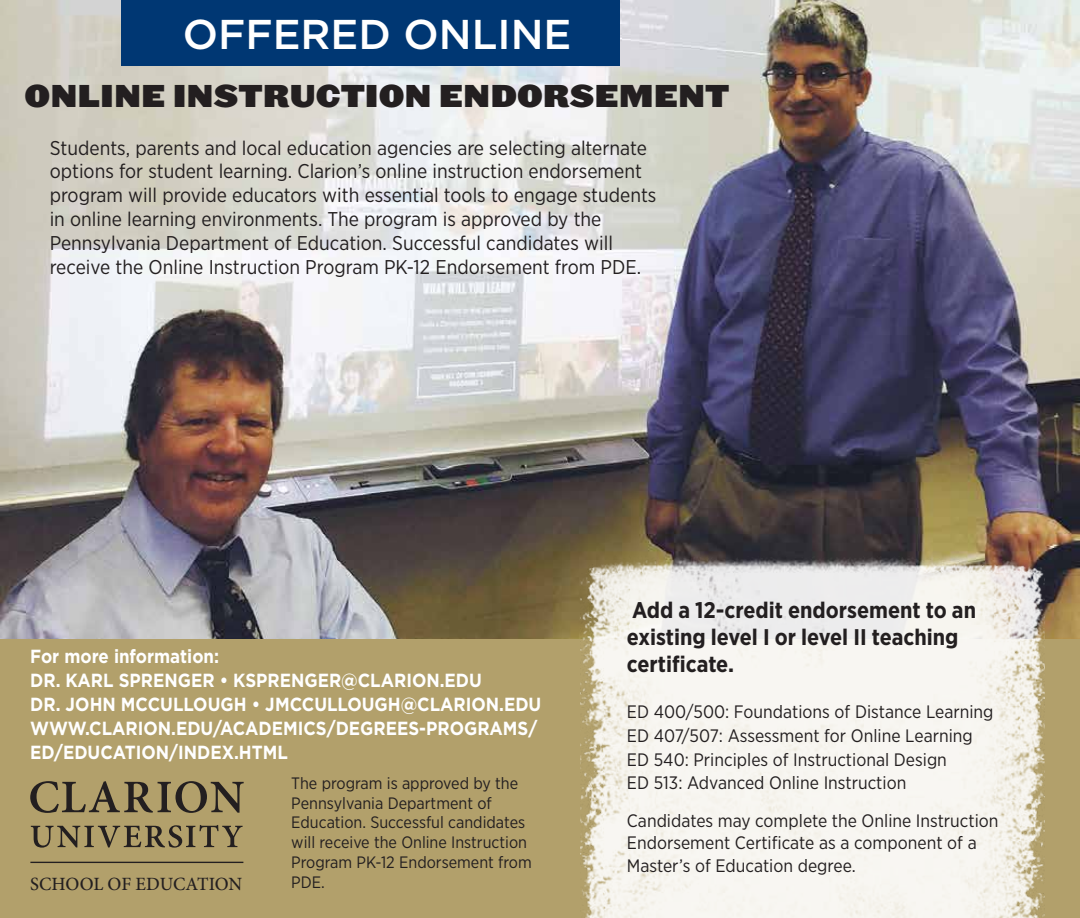
<style>
.page{position:relative;width:1080px;height:918px;background:#fff}
.page>*{position:absolute;margin:0;border:0;box-sizing:border-box;transform-origin:0 0}
.t1{font:500 41.55px "Gotham";color:#fff}
.t2{font:900 30px "Leviathan";color:#231f20}
.t3{font:700 22.65px/27.2px "Gotham Narrow";color:#231f20}
.t4{font:19.95px/23.9px "Gotham Narrow";color:#231f20}
.t5{font:700 18.9px/24.2px "Gotham";color:#fff;scale:.89 1}
.t6{font:500 18.75px "Minion Pro";color:#231f20}
.t7{font:18px/23.9px "Gotham Narrow";color:#231f20}
.t8{font:16.5px/19.8px "Gotham Narrow";color:#231f20}
</style>
<div class="page">
<div style="left:0;top:638px;width:1080px;height:280px;background:#b2a06b"></div>
<img style="left:0;top:0;width:1080px;height:638px">
<img style="left:581px;top:550px;width:464px;height:368px">
<hr style="left:30px;top:862px;width:213px;height:1px;background:#231f20">
<svg style="left:30px;top:781px;width:214px;height:32px"></svg>
<svg style="left:31px;top:825px;width:212px;height:23px"></svg>
<div style="left:121px;top:0;width:499px;height:66px;background:#003773"></div>
<h1 class="t1" style="left:183px;top:7px;width:390px">OFFERED ONLINE</h1>
<h2 class="t2" style="left:25px;top:71px;width:706px">ONLINE INSTRUCTION ENDORSEMENT</h2>
<p class="t4" style="left:50px;top:135px;width:608px">Students, parents and local education agencies are selecting alternate options for student learning. Clarion’s online instruction endorsement program will provide educators with essential tools to engage students in online learning environments. The program is approved by the Pennsylvania Department of Education. Successful candidates will receive the Online Instruction Program PK-12 Endorsement from PDE.</p>
<p class="t5" style="left:30px;top:644px;width:576px">FOR MORE INFORMATION:<br>DR. KARL SPRENGER • KSPRENGER@CLARION.EDU<br>DR. JOHN MCCULLOUGH • JMCCULLOUGH@CLARION.EDU WWW.CLARION.EDU/ACADEM ICS/DEGREES-PROGRAMS/ ED/EDUCATION/INDEX.HTM L</p>
<p class="t8" style="left:291px;top:773px;width:242px">The program is approved by the<br>Pennsylvania Department of<br>Education. Successful candidates will receive the Online Instruction<br>Program PK-12 Endorsement from</p>
<p class="t6" style="left:30px;top:871px;width:214px">SCHOOL OF EDUCATION</p>
<p class="t8" style="left:291px;top:872px;width:35px">PDE.</p>
<p class="t3" style="left:627px;top:596px;width:351px">Add a 12-credit endorsement to an existing level I or level II teaching certificate.</p>
<p class="t7" style="left:627px;top:699px;width:368px">ED 400/500: Foundations of Distance Learning ED 407/507: Assessment for Online Learning ED 540: Principles of Instructional Design<br>ED 513: Advanced Online Instruction</p>
<p class="t7" style="left:627px;top:809px;width:373px;line-height:22.5px">Candidates may complete the Online Instruction<br>Endorsement Certificate as a component of a<br>Master’s of Education degree.</p>
</div>
